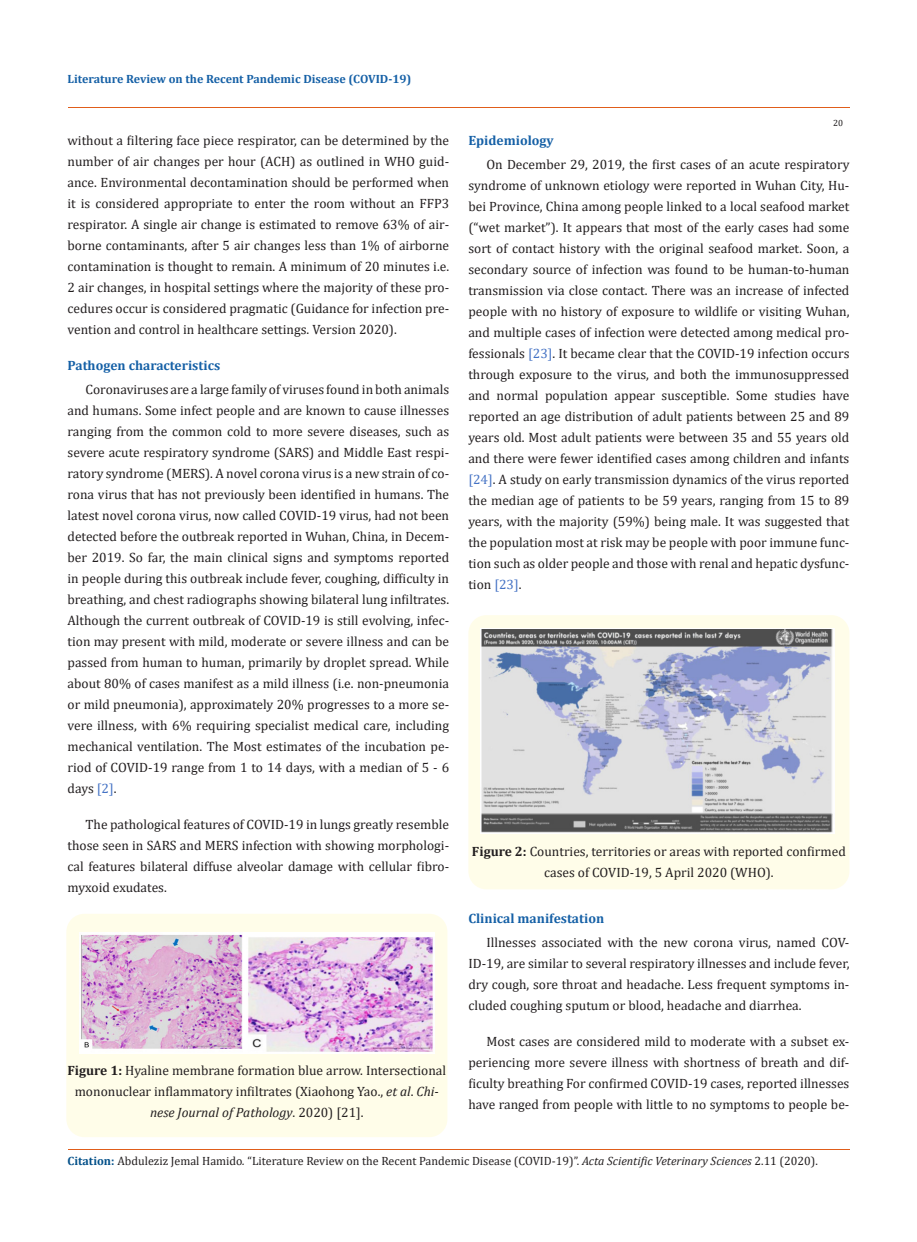
<style>
.page{position:relative;width:917px;height:1242px;background:#fff}
.page>*{position:absolute;margin:0;border:0;box-sizing:border-box;transform-origin:0 0}
.Default{font:13.5px/21px "Cambria";color:#231f20;text-align:justify}
.Default-2{font:700 13.5px "Cambria";color:#1560a6}
.t1{font:12px "Cambria";color:#231f20}
.t2{font:700 12px "Cambria";color:#1560a6}
.t3{font:9px "Cambria";color:#231f20}
.s1{color:#4472c4}
.s2{font-weight:700}
.s3{font-style:italic}
.s4{font-weight:700;color:#035089}
</style>
<div class="page">
<hr style="left:68px;top:108px;width:781px;height:1px;background:#e05d1a">
<hr style="left:68px;top:1149px;width:781px;height:1px;background:#e05d1a">
<div style="left:66px;top:914px;width:381px;height:223px;background:#fffde9;border-radius:18px"></div>
<img style="left:80px;top:933px;width:354px;height:120px">
<div style="left:468px;top:615px;width:381px;height:274px;background:#fffde9;border-radius:18px"></div>
<img style="left:480px;top:629px;width:354px;height:205px">
<p class="t2" style="left:68px;top:70px;width:345px">Literature Review on the Recent Pandemic Disease (COVID-19)</p>
<p class="Default" style="left:68px;top:130px;width:383px">without a filtering face piece respirator, can be determined by the number of air changes per hour (ACH) as outlined in WHO guid&shy;ance. Environmental decontamination should be performed when it is considered appropriate to enter the room without an FFP3 respirator. A single air change is estimated to remove 63% of air&shy;borne contaminants, after 5 air changes less than 1% of airborne contamination is thought to remain. A minimum of 20 minutes i.e.<br>2 air changes, in hospital settings where the majority of these pro&shy;cedures occur is considered pragmatic (Guidance for infection pre&shy;vention and control in healthcare settings. Version 2020).</p>
<p class="Default-2" style="left:68px;top:355px;width:154px">Pathogen characteristics</p>
<p class="Default" style="left:68px;top:378px;width:383px;text-indent:18px">Coronaviruses are a large family of viruses found in both animals and humans. Some infect people and are known to cause illnesses ranging from the common cold to more severe diseases, such as severe acute respiratory syndrome (SARS) and Middle East respi&shy;ratory syndrome (MERS). A novel corona virus is a new strain of co&shy;rona virus that has not previously been identified in humans. The latest novel corona virus, now called COVID-19 virus, had not been detected before the outbreak reported in Wuhan, China, in Decem&shy;ber 2019. So far, the main clinical signs and symptoms reported in people during this outbreak include fever, coughing, difficulty in breathing, and chest radiographs showing bilateral lung infiltrates.<br>Although the current outbreak of COVID-19 is still evolving, infec&shy;tion may present with mild, moderate or severe illness and can be passed from human to human, primarily by droplet spread. While about 80% of cases manifest as a mild illness (i.e. non-pneumonia or mild pneumonia), approximately 20% progresses to a more se&shy;vere illness, with 6% requiring specialist medical care, including mechanical ventilation. The Most estimates of the incubation pe&shy;riod of COVID-19 range from 1 to 14 days, with a median of 5 - 6 days <span class="s1">[2]</span>.</p>
<p class="Default" style="left:68px;top:813px;width:383px;text-indent:18px">The pathological features of COVID-19 in lungs greatly resemble those seen in SARS and MERS infection with showing morphologi&shy;cal features bilateral diffuse alveolar damage with cellular fibro&shy;myxoid exudates.</p>
<p class="Default" style="left:67px;top:1060px;width:380px;text-align:center"><span class="s2">Figure 1:</span> Hyaline membrane formation blue arrow. Intersectional mononuclear inflammatory infiltrates (Xiaohong Yao., <span class="s3">et al</span>. <span class="s3">Chi&shy;nese Journal of Pathology</span>. 2020) [21].</p>
<p class="t3" style="left:833px;top:118px;width:11px">20</p>
<p class="Default-2" style="left:468px;top:131px;width:87px">Epidemiology</p>
<p class="Default" style="left:468px;top:154px;width:382px;text-indent:18px">On December 29, 2019, the first cases of an acute respiratory syndrome of unknown etiology were reported in Wuhan City, Hu&shy;bei Province, China among people linked to a local seafood market (“wet market”). It appears that most of the early cases had some sort of contact history with the original seafood market. Soon, a secondary source of infection was found to be human-to-human transmission via close contact. There was an increase of infected people with no history of exposure to wildlife or visiting Wuhan, and multiple cases of infection were detected among medical pro&shy;fessionals <span class="s1">[23]</span>. It became clear that the COVID-19 infection occurs through exposure to the virus, and both the immunosuppressed and normal population appear susceptible. Some studies have reported an age distribution of adult patients between 25 and 89 years old. Most adult patients were between 35 and 55 years old and there were fewer identified cases among children and infants <span class="s1">[24]</span>. A study on early transmission dynamics of the virus reported the median age of patients to be 59 years, ranging from 15 to 89 years, with the majority (59%) being male. It was suggested that the population most at risk may be people with poor immune func&shy;tion such as older people and those with renal and hepatic dysfunc&shy;tion <span class="s1">[23]</span>.</p>
<p class="Default" style="left:472px;top:841px;width:375px;text-align:center"><span class="s2">Figure 2:</span> Countries, territories or areas with reported confirmed cases of COVID-19, 5 April 2020 (WHO).</p>
<p class="Default-2" style="left:468px;top:909px;width:137px">Clinical manifestation</p>
<p class="Default" style="left:468px;top:932px;width:382px;text-indent:18px">Illnesses associated with the new corona virus, named COV-ID-19, are similar to several respiratory illnesses and include fever, dry cough, sore throat and headache. Less frequent symptoms in&shy;cluded coughing sputum or blood, headache and diarrhea.</p>
<p class="Default" style="left:468px;top:1031px;width:382px;text-indent:18px">Most cases are considered mild to moderate with a subset ex&shy;periencing more severe illness with shortness of breath and dif&shy;ficulty breathing For confirmed COVID-19 cases, reported illnesses have ranged from people with little to no symptoms to people be-</p>
<p class="t1" style="left:68px;top:1154px;width:751px"><span class="s4">Citation:</span> Abduleziz Jemal Hamido<span class="s3">.</span> “Literature Review on the Recent Pandemic Disease (COVID-19)”. <span class="s3">Acta Scientific Veterinary Sciences</span> 2.11 (2020).</p>
</div>
